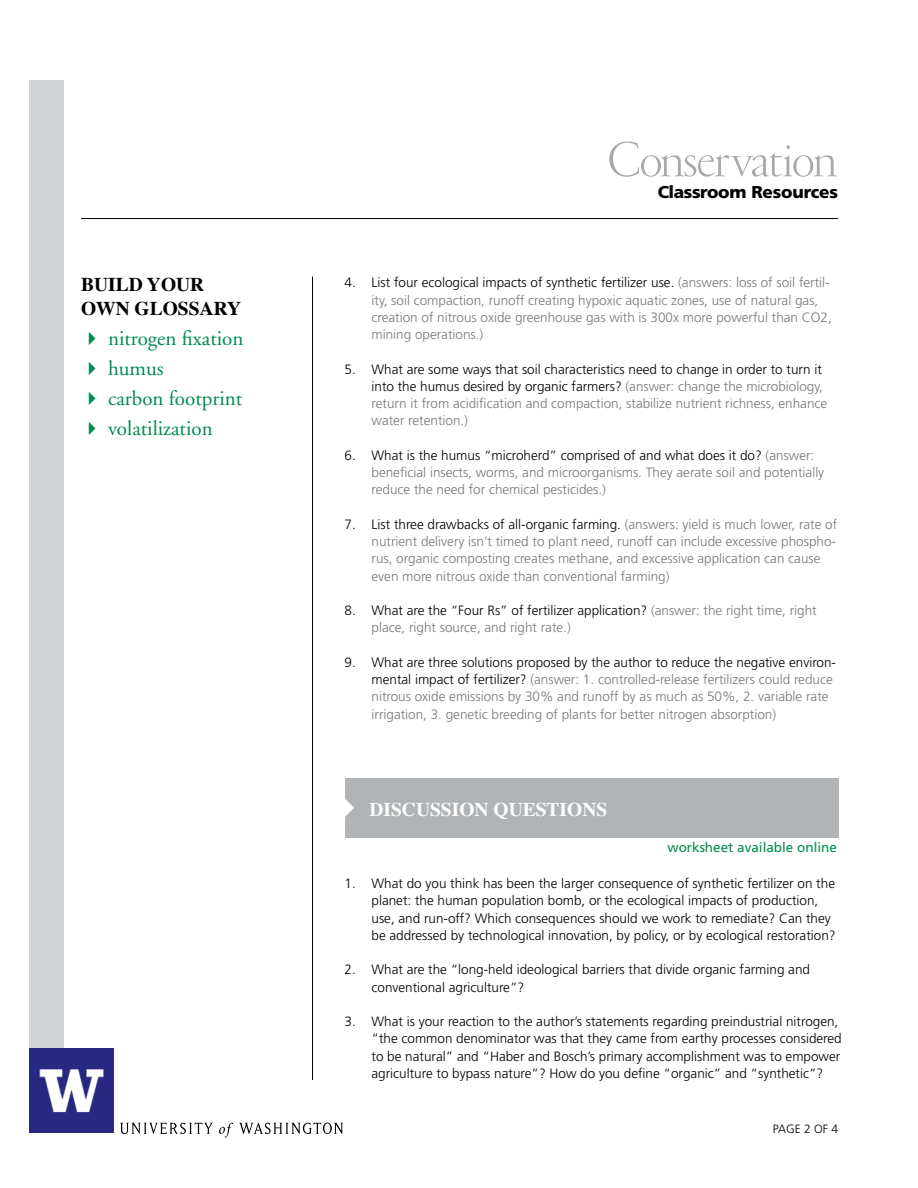
<style>
.page{position:relative;width:918px;height:1188px;background:#fff}
.page>*{position:absolute;margin:0;border:0;box-sizing:border-box;transform-origin:0 0}
.t1{font:300 54px "Garamond FB Display";letter-spacing:-.04em;color:#a7a9ac}
.t2{font:21px/30px "Adobe Garamond";color:#008c50}
.t3{font:700 19.5px "Times";color:#fff}
.t4{font:700 19.5px/24px "Times";color:#000}
.t5{font:900 17.1px "Frutiger";letter-spacing:-.02em;color:#000}
.t6{font:300 13.5px/17.2px "Frutiger";color:#77787b}
.t7{font:300 13.5px/17.2px "Frutiger";color:#000}
.t8{font:13.5px "Frutiger";color:#008c50}
.t9{font:300 12px "Frutiger";color:#000}
.s1{color:#000}
</style>
<div class="page">
<div style="left:29px;top:80px;width:35px;height:1053px;background:#d1d3d4"></div>
<img style="left:29px;top:1049px;width:84px;height:84px">
<svg style="left:120px;top:1123px;width:223px;height:15px"></svg>
<hr style="left:312px;top:276px;width:1px;height:804px;background:#000">
<hr style="left:81px;top:218px;width:757px;height:1px;background:#000">
<div style="left:345px;top:778px;width:493px;height:60px;background:#b1b4b6"></div>
<h3 class="t4" style="left:81px;top:273px;width:125px">BUILD YOUR<br>OWN GLOSS</h3>
<h3 class="t4" style="left:200px;top:297px;width:43px">ARY</h3>
<h2 class="t2" style="left:108px;top:324px;width:137px">nitrogen fixation humus<br>carbon footprint volatilization</h2>
<h1 class="t1" style="left:607px;top:134px;width:232px">Conservation</h1>
<p class="t5" style="left:658px;top:182px;width:182px">Classroom Resources</p>
<p class="t6" style="left:372px;top:274px;width:462px;text-indent:-27px"><span class="s1">4. List four ecological impacts of synthetic fertilizer use.</span> (answers: loss of soil fertil&shy;ity, soil compaction, runoff creating hypoxic aquatic zones, use of natural gas, creation of nitrous oxide greenhouse gas with is 300x more powerful than CO2, mining operations.)</p>
<p class="t6" style="left:372px;top:360px;width:457px;text-indent:-27px"><span class="s1">5. What are some ways that soil characteristics need to change in order to turn it into the humus desired by organic farmers?</span> (answer: change the microbiology, return it from acidification and compaction, stabilize nutrient richness, enhance water retention.)</p>
<p class="t6" style="left:372px;top:447px;width:454px;text-indent:-27px"><span class="s1">6. What is the humus “microherd” comprised of and what does it do?</span> (answer: beneficial insects, worms, and microorganisms. They aerate soil and potentially reduce the need for chemical pesticides.)</p>
<p class="t6" style="left:372px;top:516px;width:467px;text-indent:-27px"><span class="s1">7. List three drawbacks of all-organic farming.</span> (answers: yield is much lower, rate of nutrient delivery isn’t timed to plant need, runoff can include excessive phospho&shy;rus, organic composting creates methane, and excessive application can cause even more nitrous oxide than conventional farming)</p>
<p class="t6" style="left:372px;top:602px;width:447px;text-indent:-27px"><span class="s1">8. What are the “Four Rs” of fertilizer application?</span> (answer: the right time, right place, right source, and right rate.)</p>
<p class="t6" style="left:372px;top:654px;width:466px;text-indent:-27px"><span class="s1">9. What are three solutions proposed by the author to reduce the negative environ&shy;mental impact of fertilizer?</span> (answer: 1. controlled-release fertilizers could reduce nitrous oxide emissions by 30% and runoff by as much as 50%, 2. variable rate irrigation, 3. genetic breeding of plants for better nitrogen absorption)</p>
<h3 class="t3" style="left:329px;top:796px;width:243px">✔ DISCUSSION QUESTIONS</h3>
<p class="t8" style="left:667px;top:840px;width:171px">worksheet available online</p>
<p class="t7" style="left:372px;top:875px;width:466px;text-indent:-27px">1. What do you think has been the larger consequence of synthetic fertilizer on the planet: the human population bomb, or the ecological impacts of production, use, and run-off? Which consequences should we work to remediate? Can they be addressed by technological innovation, by policy, or by ecological restoration?</p>
<p class="t7" style="left:372px;top:961px;width:440px;text-indent:-27px">2. What are the “long-held ideological barriers that divide organic farming and conventional agriculture”?</p>
<p class="t7" style="left:372px;top:1013px;width:472px;text-indent:-27px">3. What is your reaction to the author’s statements regarding preindustrial nitrogen, “the common denominator was that they came from earthy processes considered to be natural” and “Haber and Bosch’s primary accomplishment was to empower agriculture to bypass nature”? How do you define “organic” and “synthetic”?</p>
<p class="t9" style="left:773px;top:1122px;width:67px">Page 2 of 4</p>
</div>
